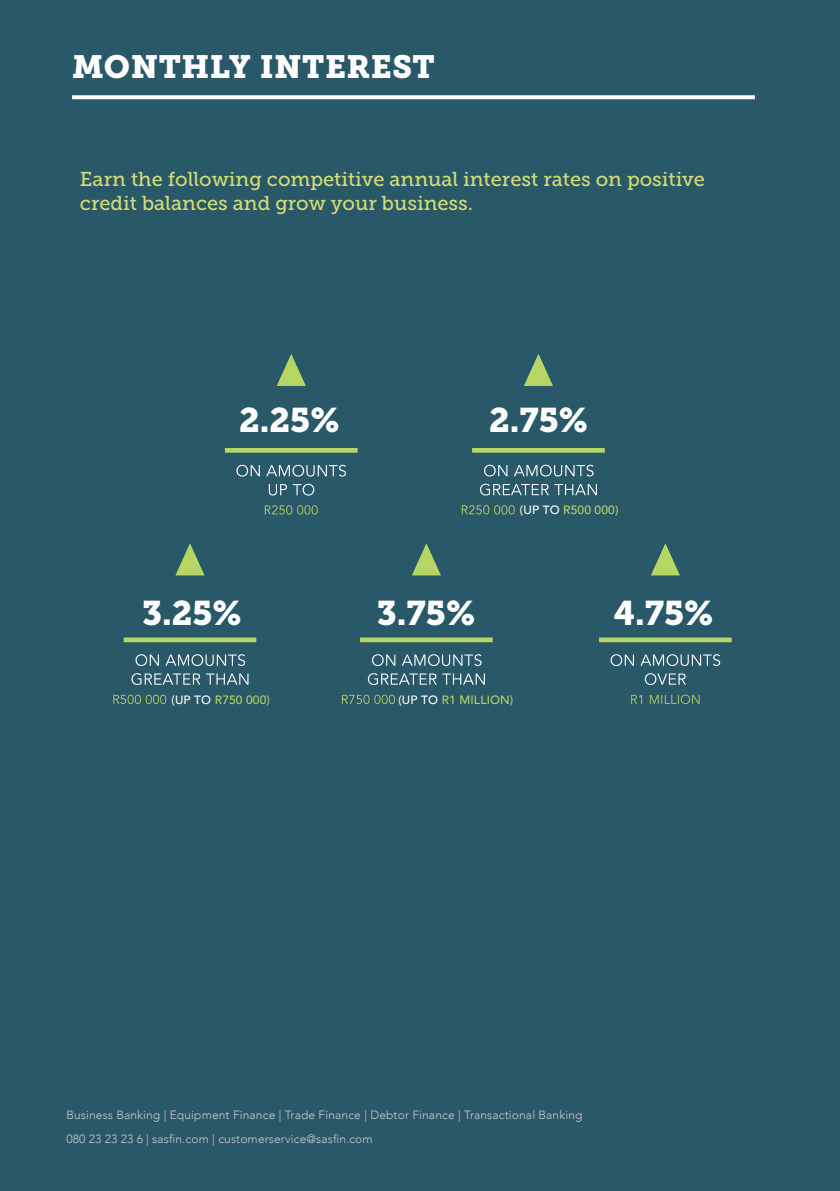
<style>
.page{position:relative;width:840px;height:1191px;background:#fff}
.page>*{position:absolute;margin:0;border:0;box-sizing:border-box;transform-origin:0 0}
.t1{font:34px "Museo Slab 900";color:#fff}
.t2{font:32px "Museo Slab 900";letter-spacing:.015em;color:#fff}
.t3{font:20px/24px "Museo Slab 500";color:#d2dd77}
.t4{font:300 12px/24px "Avenir";letter-spacing:.01em;color:#c9cacc}
.t5{font:500 12px "Avenir";letter-spacing:.01em;color:#b6d664}
.s1{color:#fff}
</style>
<div class="page">
<div style="left:0;top:0;width:839px;height:1191px;background:#295868"></div>
<svg style="left:72px;top:95px;width:682px;height:4px;background:#f1f4f5"></svg>
<div style="left:225px;top:448px;width:132px;height:5px;background:#b6d664"></div>
<svg style="left:269px;top:484px;width:45px;height:11px"></svg>
<svg style="left:236px;top:465px;width:110px;height:11px"></svg>
<svg style="left:276px;top:354px;width:29px;height:32px"></svg>
<svg style="left:265px;top:505px;width:52px;height:9px"></svg>
<div style="left:472px;top:448px;width:132px;height:5px;background:#b6d664"></div>
<svg style="left:480px;top:484px;width:116px;height:11px"></svg>
<svg style="left:484px;top:465px;width:109px;height:11px"></svg>
<svg style="left:524px;top:354px;width:28px;height:32px"></svg>
<svg style="left:461px;top:505px;width:53px;height:9px"></svg>
<div style="left:360px;top:637px;width:132px;height:5px;background:#b6d664"></div>
<svg style="left:367px;top:673px;width:117px;height:12px"></svg>
<svg style="left:372px;top:654px;width:109px;height:12px"></svg>
<svg style="left:412px;top:543px;width:28px;height:32px"></svg>
<svg style="left:342px;top:694px;width:52px;height:10px"></svg>
<div style="left:598px;top:637px;width:133px;height:5px;background:#b6d664"></div>
<svg style="left:644px;top:673px;width:41px;height:12px"></svg>
<svg style="left:610px;top:654px;width:109px;height:12px"></svg>
<svg style="left:651px;top:543px;width:28px;height:32px"></svg>
<svg style="left:631px;top:694px;width:68px;height:10px"></svg>
<div style="left:123px;top:637px;width:133px;height:5px;background:#b6d664"></div>
<svg style="left:131px;top:673px;width:117px;height:12px"></svg>
<svg style="left:135px;top:654px;width:110px;height:12px"></svg>
<svg style="left:175px;top:543px;width:29px;height:32px"></svg>
<svg style="left:113px;top:694px;width:53px;height:10px"></svg>
<h2 class="t2" style="left:72px;top:48px;width:364px">MONTHLY INTEREST</h2>
<h3 class="t3" style="left:80px;top:167px;width:626px">Earn the following competitive annual interest rates on positive credit balances and grow your business.</h3>
<h1 class="t1" style="left:239px;top:400px;width:102px">2.25%</h1>
<h1 class="t1" style="left:488px;top:400px;width:100px">2.75%</h1>
<p class="t5" style="left:519px;top:500px;width:100px"><span class="s1">(UP TO</span> R500 000)</p>
<h1 class="t1" style="left:142px;top:593px;width:101px">3.25%</h1>
<h1 class="t1" style="left:376px;top:593px;width:100px">3.75%</h1>
<h1 class="t1" style="left:613px;top:593px;width:101px">4.75%</h1>
<p class="t5" style="left:171px;top:689px;width:100px"><span class="s1">(UP TO</span> R750 000)</p>
<p class="t5" style="left:398px;top:689px;width:116px"><span class="s1">(UP TO</span> R1 MILLION)</p>
<p class="t4" style="left:66px;top:1102px;width:517px">Business Banking | Equipment Finance | Trade Finance | Debtor Finance | Transactional Banking<br>080 23 23 23 6 | sasfin.com | customerservice@sasfin.com</p>
</div>
